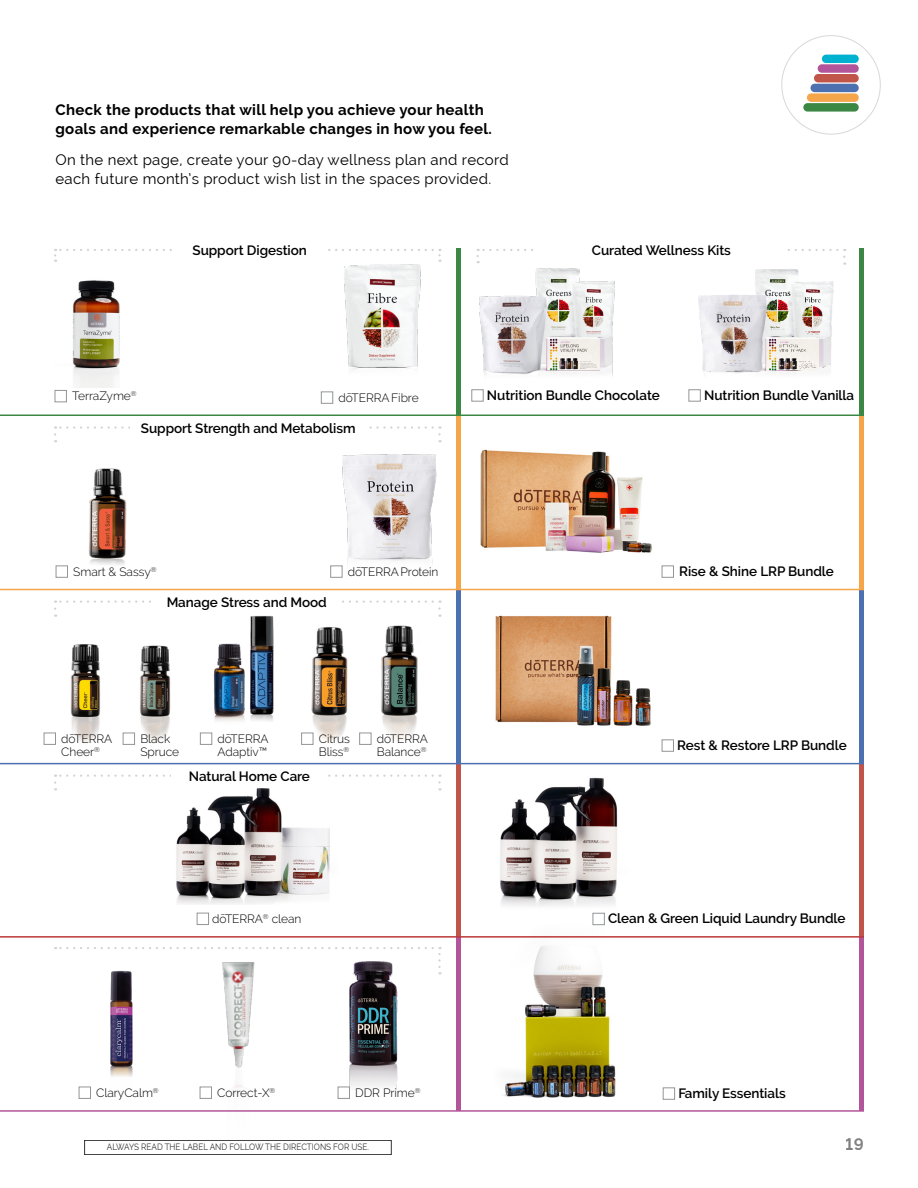
<style>
.page{position:relative;width:918px;height:1188px;background:#fff}
.page>*{position:absolute;margin:0;border:0;box-sizing:border-box;transform-origin:0 0}
.t1{font:700 16.5px "Raleway";color:#000}
.t2{font:15px/18.8px "Raleway";letter-spacing:.02em;color:#000}
.t3{font:700 15px/18.8px "Raleway";letter-spacing:.02em;color:#000}
.t4{font:600 13.5px "Raleway";letter-spacing:-.005em;color:#000}
.t5{font:300 12px/13.5px "Raleway";letter-spacing:-.005em;color:#000;text-align:right}
.t6{font:9px "Raleway";color:#000;scale:.9 1}
.s1{color:#939598}
</style>
<div class="page">
<img style="left:223px;top:974px;width:31px;height:84px">
<img style="left:235px;top:1058px;width:8px;height:30px">
<img style="left:461px;top:590px;width:222px;height:136px">
<img style="left:480px;top:449px;width:172px;height:104px">
<img style="left:436px;top:762px;width:283px;height:144px">
<img style="left:503px;top:946px;width:113px;height:152px">
<img style="left:698px;top:248px;width:162px;height:132px">
<hr style="left:860px;top:937px;width:4px;height:174px;background:#b2559a">
<hr style="left:860px;top:764px;width:4px;height:172px;background:#c25549">
<hr style="left:860px;top:248px;width:4px;height:167px;background:#3b8844">
<hr style="left:860px;top:415px;width:4px;height:175px;background:#f5a54a">
<div style="left:456px;top:937px;width:5px;height:174px;background:#b2559a"></div>
<div style="left:456px;top:764px;width:5px;height:172px;background:#c25549"></div>
<div style="left:456px;top:589px;width:5px;height:175px;background:#4c70b0"></div>
<div style="left:456px;top:415px;width:5px;height:175px;background:#f5a54a"></div>
<img style="left:89px;top:468px;width:38px;height:97px">
<img style="left:342px;top:454px;width:95px;height:109px">
<img style="left:381px;top:625px;width:37px;height:115px">
<img style="left:311px;top:627px;width:37px;height:115px">
<hr style="left:0;top:763px;width:864px;height:1px;background:#4c70b0">
<img style="left:72px;top:280px;width:48px;height:108px">
<img style="left:344px;top:264px;width:77px;height:106px">
<hr style="left:0;top:415px;width:864px;height:1px;background:#3b8844">
<hr style="left:0;top:936px;width:864px;height:2px;background:#bb3735">
<img style="left:110px;top:974px;width:23px;height:103px">
<hr style="left:0;top:1110px;width:864px;height:2px;background:#b2559a">
<svg style="left:54px;top:249px;width:387px;height:13px"></svg>
<div style="left:176px;top:242px;width:148px;height:24px;background:#fff"></div>
<svg style="left:843px;top:249px;width:2px;height:16px"></svg>
<svg style="left:786px;top:249px;width:51px;height:14px"></svg>
<div style="left:537px;top:242px;width:249px;height:27px;background:#fff"></div>
<div style="left:456px;top:248px;width:5px;height:167px;background:#3b8844"></div>
<hr style="left:860px;top:589px;width:4px;height:175px;background:#4c70b0">
<hr style="left:0;top:589px;width:864px;height:1px;background:#f5a54a">
<svg style="left:54px;top:426px;width:387px;height:16px"></svg>
<div style="left:130px;top:420px;width:236px;height:24px;background:#fff"></div>
<svg style="left:54px;top:600px;width:387px;height:17px"></svg>
<div style="left:156px;top:594px;width:182px;height:24px;background:#fff"></div>
<svg style="left:55px;top:947px;width:386px;height:27px"></svg>
<img style="left:70px;top:644px;width:31px;height:99px">
<img style="left:140px;top:645px;width:31px;height:98px">
<div style="left:818px;top:64px;width:41px;height:9px;background:#b2559a;border-radius:4px"></div>
<div style="left:822px;top:55px;width:37px;height:8px;background:#00b2d0;border-radius:4px"></div>
<div style="left:814px;top:74px;width:45px;height:8px;background:#c25549;border-radius:4px"></div>
<div style="left:810px;top:84px;width:49px;height:8px;background:#4c70b0;border-radius:4px"></div>
<div style="left:807px;top:93px;width:52px;height:9px;background:#f5a54a;border-radius:4px"></div>
<div style="left:803px;top:103px;width:56px;height:9px;background:#3b8844;border-radius:4px"></div>
<svg style="left:54px;top:775px;width:387px;height:15px"></svg>
<div style="left:172px;top:768px;width:155px;height:24px;background:#fff"></div>
<img style="left:338px;top:952px;width:63px;height:137px">
<img style="left:476px;top:249px;width:139px;height:128px">
<img style="left:108px;top:786px;width:295px;height:118px">
<img style="left:213px;top:643px;width:32px;height:78px">
<img style="left:250px;top:616px;width:24px;height:105px">
<p class="t3" style="left:55px;top:101px;width:438px">Check the products that will help you achieve your health goals and experience remarkable changes in how you feel.</p>
<p class="t2" style="left:55px;top:151px;width:455px">On the next page, create your 90-day wellness plan and record each future month’s product wish list in the spaces provided.</p>
<p class="t5" style="left:54px;top:389px;width:84px"><span class="s1">■</span> TerraZyme<sup>®</sup></p>
<p class="t4" style="left:193px;top:243px;width:116px">Support Digestion</p>
<p class="t4" style="left:592px;top:243px;width:141px">Curated Wellness Kits</p>
<p class="t5" style="left:321px;top:391px;width:99px"><span class="s1">■</span> dōTERRAFibre</p>
<p class="t4" style="left:471px;top:387px;width:190px"><span class="s1">■</span> Nutrition Bundle Chocolate</p>
<p class="t4" style="left:688px;top:387px;width:167px"><span class="s1">■</span> Nutrition Bundle Vanilla</p>
<p class="t4" style="left:141px;top:420px;width:216px">Support Strength and Metabolism</p>
<p class="t5" style="left:56px;top:565px;width:103px"><span class="s1">■</span> Smart &amp; Sassy<sup>®</sup></p>
<p class="t5" style="left:330px;top:565px;width:110px"><span class="s1">■</span> dōTERRAProtein</p>
<p class="t4" style="left:167px;top:594px;width:162px">Manage Stress and Mood</p>
<p class="t5" style="left:44px;top:732px;width:70px;text-align:center"><span class="s1">■</span> dōTERRA<br>Cheer<sup>®</sup></p>
<p class="t5" style="left:140px;top:732px;width:40px;text-align:left;text-indent:-18px"><span class="s1">■</span> Black<br>Spruce</p>
<p class="t5" style="left:200px;top:732px;width:70px"><span class="s1">■</span> dōTERRA<br>Adaptiv™</p>
<p class="t5" style="left:301px;top:732px;width:51px"><span class="s1">■</span> Citrus<br>Bliss<sup>®</sup></p>
<p class="t5" style="left:359px;top:732px;width:70px"><span class="s1">■</span> dōTERRA<br>Balance<sup>®</sup></p>
<p class="t4" style="left:189px;top:768px;width:123px">Natural Home Care</p>
<p class="t5" style="left:197px;top:912px;width:106px"><span class="s1">■</span> dōTERRA<sup>®</sup> clean</p>
<p class="t4" style="left:662px;top:563px;width:174px"><span class="s1">■</span> Rise &amp; Shine LRP Bundle</p>
<p class="t4" style="left:662px;top:737px;width:187px"><span class="s1">■</span> Rest &amp; Restore LRP Bundle</p>
<p class="t4" style="left:592px;top:911px;width:255px"><span class="s1">■</span> Clean &amp; Green Liquid Laundry Bundle</p>
<p class="t5" style="left:79px;top:1086px;width:82px"><span class="s1">■</span> ClaryCalm<sup>®</sup></p>
<p class="t5" style="left:200px;top:1086px;width:77px"><span class="s1">■</span> Correct-X<sup>®</sup></p>
<p class="t4" style="left:663px;top:1085px;width:125px"><span class="s1">■</span> Family Essentials</p>
<p class="t5" style="left:338px;top:1086px;width:85px"><span class="s1">■</span> DDR Prime<sup>®</sup></p>
<p class="t6" style="left:107px;top:1141px;width:293px">ALWAYS READ THE LABEL AND FOLLOW THE DIRECTIONS FOR USE.</p>
<p class="t1" style="left:846px;top:1134px;width:20px">19</p>
</div>
